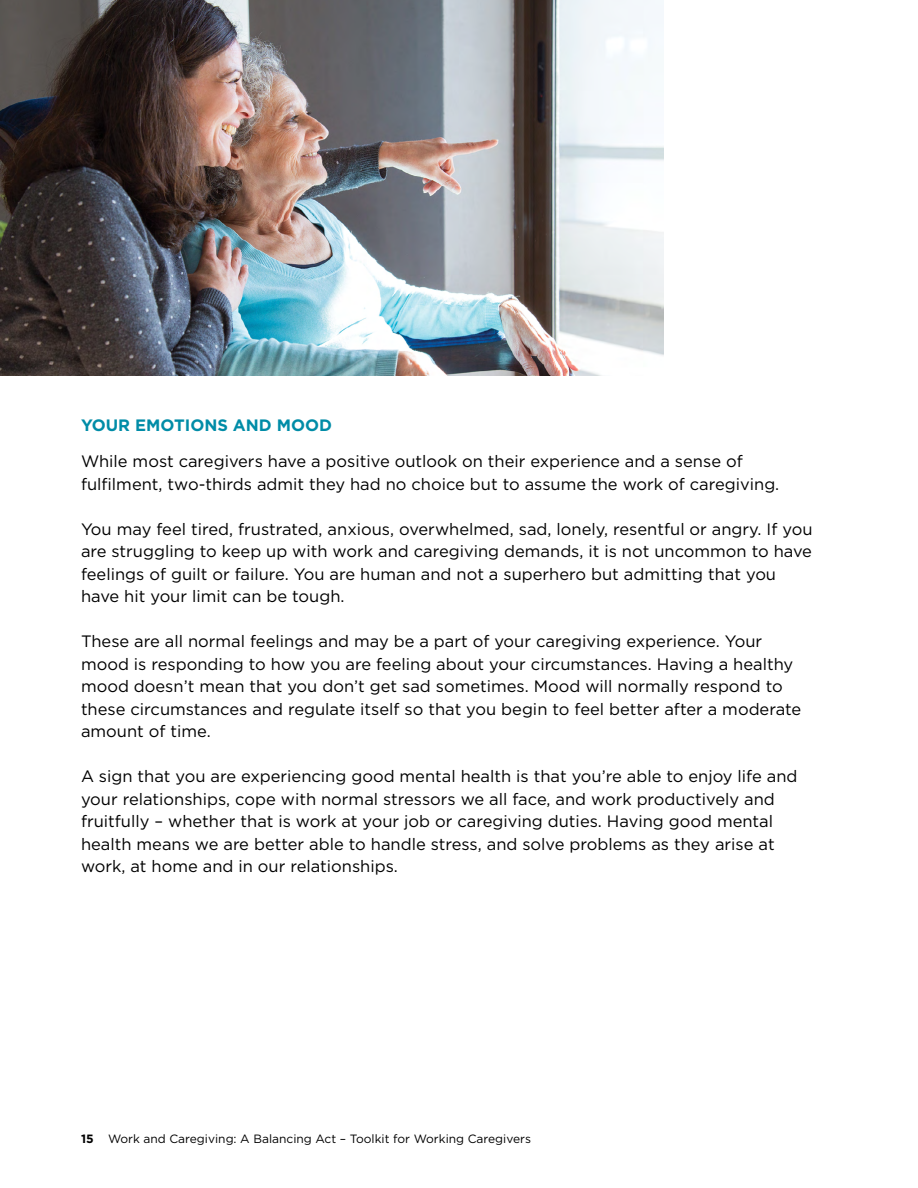
<style>
.page{position:relative;width:918px;height:1188px;background:#fff}
.page>*{position:absolute;margin:0;border:0;box-sizing:border-box;transform-origin:0 0}
.t1{font:16.5px/22.5px "Gotham";color:#000}
.t2{font:700 16.5px "Gotham";color:#008ca7}
.t3{font:12px "Gotham";color:#000}
.s1{font-weight:700}
</style>
<div class="page">
<img style="left:0;top:0;width:664px;height:376px">
<p class="t2" style="left:81px;top:414px;width:253px">YOUR EMOTIONS AND MOOD</p>
<p class="t1" style="left:81px;top:450px;width:700px">While most caregivers have a positive outlook on their experience and a sense of fulfilment, two-thirds admit they had no choice but to assume the work of caregiving.</p>
<p class="t1" style="left:81px;top:517px;width:733px">You may feel tired, frustrated, anxious, overwhelmed, sad, lonely, resentful or angry. If you are struggling to keep up with work and caregiving demands, it is not uncommon to have feelings of guilt or failure. You are human and not a superhero but admitting that you have hit your limit can be tough.</p>
<p class="t1" style="left:81px;top:630px;width:722px">These are all normal feelings and may be a part of your caregiving experience. Your mood is responding to how you are feeling about your circumstances. Having a healthy mood doesn’t mean that you don’t get sad sometimes. Mood will normally respond to these circumstances and regulate itself so that you begin to feel better after a moderate amount of time.</p>
<p class="t1" style="left:81px;top:765px;width:718px">A sign that you are experiencing good mental health is that you’re able to enjoy life and your relationships, cope with normal stressors we all face, and work productively and fruitfully – whether that is work at your job or caregiving duties. Having good mental health means we are better able to handle stress, and solve problems as they arise at work, at home and in our relationships.</p>
<p class="t3" style="left:81px;top:1131px;width:452px"><span class="s1">15</span> Work and Caregiving: A Balancing Act – Toolkit for Working Caregivers</p>
</div>
